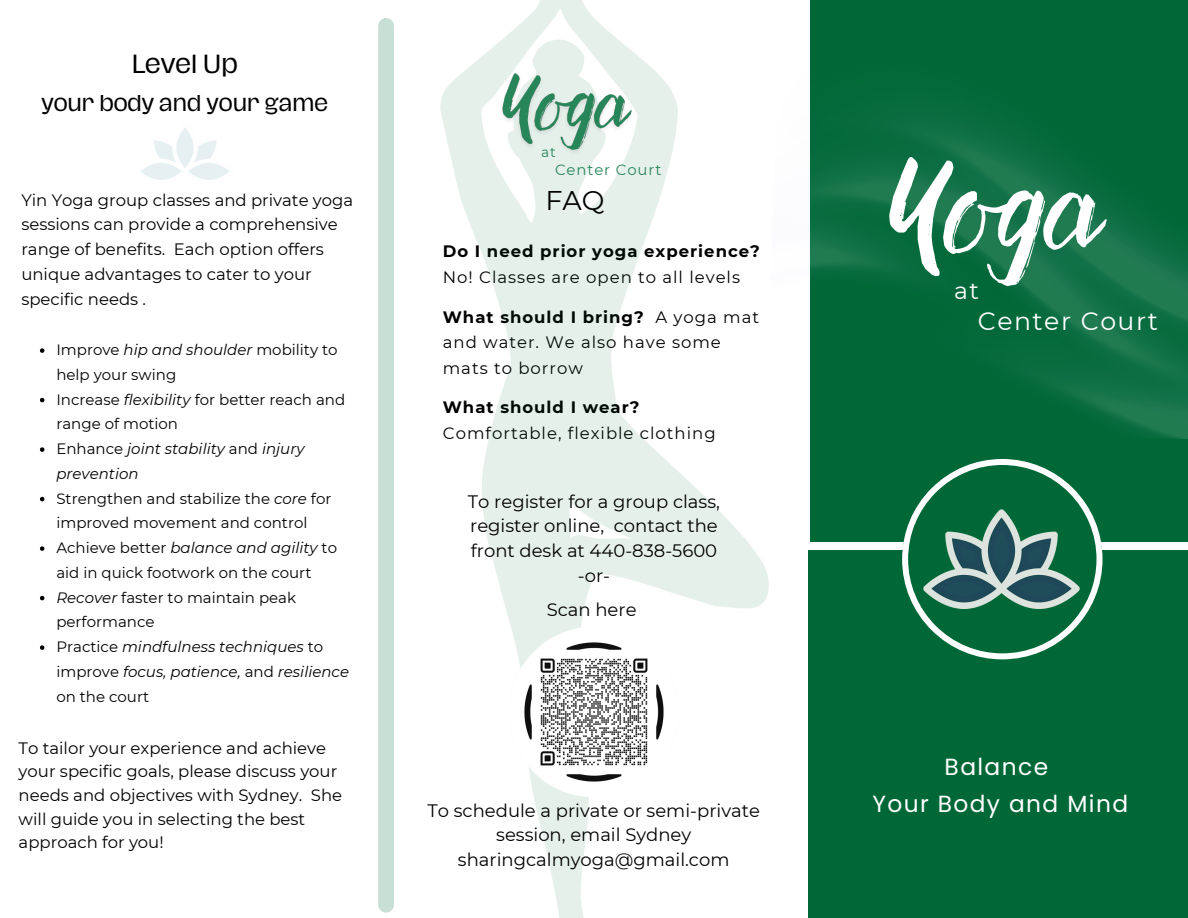
<style>
.page{position:relative;width:1188px;height:918px;background:#fff}
.page>*{position:absolute;margin:0;border:0;box-sizing:border-box;transform-origin:0 0}
.t1{font:113.4px "Rebel";color:#fff}
.t2{font:27px "Montserrat";color:#000}
.t3{font:25.2px "Montserrat";letter-spacing:.06em;color:#fff}
.t4{font:24px "Hagrid";color:#000}
.t5{font:23.55px "Montserrat";color:#fff}
.t6{font:23.4px/37.2px "Poppins";letter-spacing:.06em;color:#fff;text-align:center}
.t7{font:21px "Hagrid";color:#000}
.t8{font:18px/24.8px "Montserrat";color:#000;text-align:center}
.t9{font:16.5px/24.8px "Montserrat";color:#000}
.t10{font:16.5px/25.5px "Montserrat";letter-spacing:.06em;color:#000}
.t11{font:15px/24.8px "Montserrat";color:#000}
.t12{font:italic 15px/24.8px "Montserrat";color:#000}
.t13{font:14.85px "Montserrat";letter-spacing:.06em;color:#278659}
.t14{font:13.8px "Montserrat";color:#278659}
.s1{font-style:italic}
.s2{font-style:normal}
.s3{font-weight:700}
</style>
<div class="page">
<div style="left:808px;top:551px;width:380px;height:367px;background:#006837"></div>
<img style="left:141px;top:128px;width:88px;height:52px">
<div style="left:810px;top:0;width:378px;height:542px;background:#006837"></div>
<svg style="left:902px;top:459px;width:200px;height:200px"></svg>
<img style="left:923px;top:510px;width:156px;height:99px">
<img style="left:810px;top:118px;width:378px;height:321px">
<div style="left:378px;top:18px;width:16px;height:895px;background:#c7dfd4;border-radius:8px"></div>
<svg style="left:440px;top:0;width:329px;height:918px"></svg>
<img style="left:510px;top:628px;width:169px;height:169px">
<img style="left:495px;top:39px;width:144px;height:168px">
<svg style="left:40px;top:348px;width:4px;height:5px"></svg>
<svg style="left:40px;top:398px;width:4px;height:4px"></svg>
<svg style="left:40px;top:447px;width:4px;height:5px"></svg>
<svg style="left:40px;top:497px;width:4px;height:4px"></svg>
<svg style="left:40px;top:546px;width:4px;height:5px"></svg>
<svg style="left:40px;top:596px;width:4px;height:4px"></svg>
<svg style="left:40px;top:645px;width:4px;height:5px"></svg>
<p class="t4" style="left:132px;top:52px;width:107px">Level Up</p>
<p class="t7" style="left:41px;top:93px;width:288px">your body and your game</p>
<p class="t9" style="left:21px;top:187px;width:333px">Yin Yoga group classes and private yoga sessions can provide a comprehensive range of benefits. Each option offers unique advantages to cater to your specific needs .</p>
<h6 class="t11" style="left:56px;top:337px;width:283px">Improve <span class="s1">hip and shoulder</span> mobility to help your swing</h6>
<p class="t11" style="left:56px;top:387px;width:290px">Increase <span class="s1">flexibility</span> for better reach and range of motion</p>
<p class="t12" style="left:56px;top:436px;width:250px"><span class="s2">Enhance</span> joint stability <span class="s2">and</span> injury prevention</p>
<h2 class="t11" style="left:56px;top:486px;width:277px">Strengthen and stabilize the <span class="s1">core</span> for improved movement and control</h2>
<h4 class="t11" style="left:56px;top:535px;width:282px">Achieve better <span class="s1">balance and agility</span> to aid in quick footwork on the court</h4>
<h3 class="t11" style="left:56px;top:585px;width:241px"><span class="s1">Recover</span> faster to maintain peak performance</h3>
<p class="t12" style="left:56px;top:634px;width:294px"><span class="s2">Practice</span> mindfulness techniques <span class="s2">to improve</span> focus, patience, <span class="s2">and</span> resilience <span class="s2">on the court</span></p>
<h6 class="t9" style="left:19px;top:736px;width:325px;line-height:23.7px">To tailor your experience and achieve your specific goals, please discuss your needs and objectives with Sydney. She will guide you in selecting the best approach for you!</h6>
<p class="t14" style="left:541px;top:144px;width:16px">at</p>
<p class="t13" style="left:555px;top:161px;width:108px">Center Court</p>
<p class="t2" style="left:546px;top:184px;width:61px">FAQ</p>
<p class="t10" style="left:443px;top:239px;width:319px"><span class="s3">Do I need prior yoga experience?<br></span>No! Classes are open to all levels</p>
<h6 class="t10" style="left:443px;top:304px;width:318px"><span class="s3">What should I bring?</span> A yoga mat and water. We also have some mats to borrow</h6>
<p class="t10" style="left:443px;top:395px;width:274px"><span class="s3">What should I wear?<br></span>Comfortable, flexible clothing</p>
<h6 class="t8" style="left:468px;top:489px;width:254px">To register for a group class, register online, contact the front desk at 440-838-5600 -or-</h6>
<p class="t8" style="left:547px;top:597px;width:91px">Scan here</p>
<p class="t8" style="left:427px;top:798px;width:334px">To schedule a private or semi-private session, email Sydney sharingcalmyoga@gmail.com</p>
<p class="t1" style="left:890px;top:163px;width:214px">Yoga</p>
<p class="t3" style="left:978px;top:305px;width:182px">Center Court</p>
<p class="t5" style="left:954px;top:276px;width:26px">at</p>
<h5 class="t6" style="left:872px;top:748px;width:257px">Balance<br>Your Body and Mind</h5>
</div>
